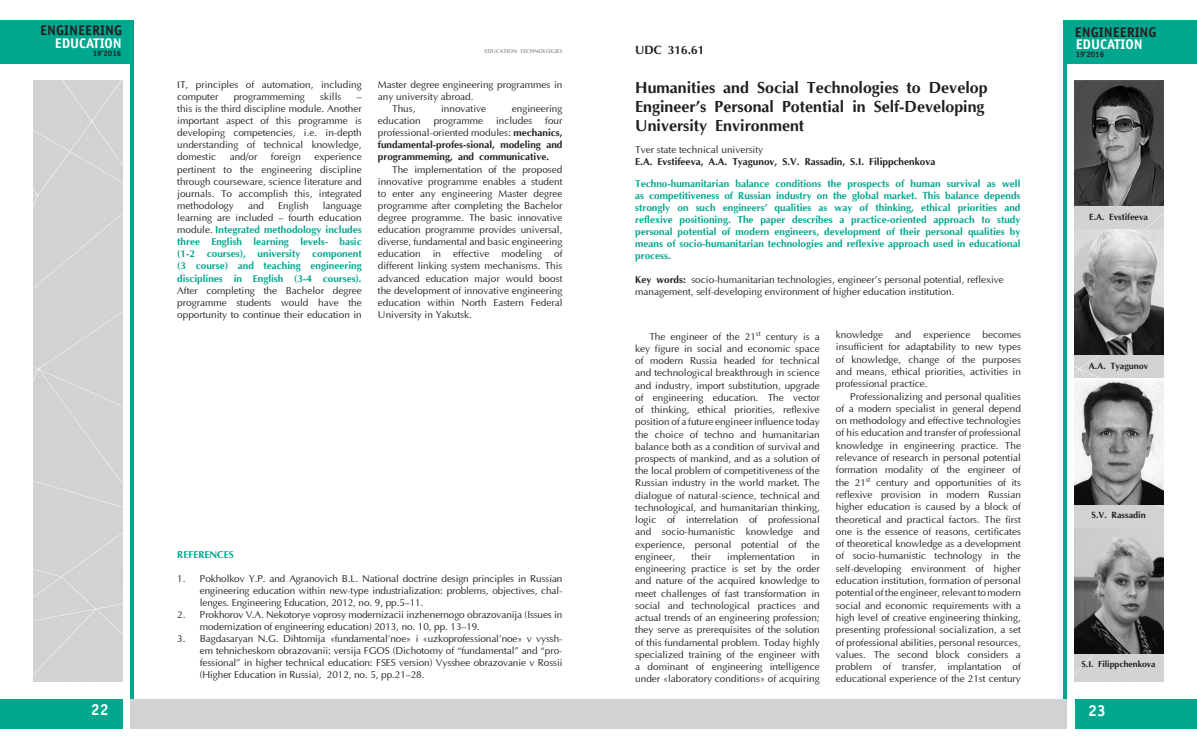
<style>
.page{position:relative;width:1197px;height:755px;background:#fff}
.page>*{position:absolute;margin:0;border:0;box-sizing:border-box;transform-origin:0 0}
.t1{font:700 16px/19.2px "AG Optima";color:#231f20}
.t2{font:700 16px "Officina Sans C";color:#fff}
.t3{font:700 14px "Officina Sans C";color:#231f20}
.t4{font:700 14px "Officina Sans C";color:#fff}
.t5{font:700 12px "AG Optima";color:#231f20}
.t6{font:10px/12.2px "Optima";color:#231f20;text-align:justify}
.t7{font:700 10px/12px "AG Optima";color:#00a78f;text-align:justify}
.t8{font:700 10px/12.1px "AG Optima";color:#231f20}
.t9{font:700 9px "AG Optima";color:#231f20}
.t10{font:700 8.7px "AG Optima";color:#231f20}
.t11{font:700 8px "Officina Sans C";color:#231f20}
.t12{font:700 5.5px "AG Optima";letter-spacing:.01em;color:#939598}
.s1{font-family:"Optima";font-weight:400;color:#231f20}
.s2{font-family:"AG Optima";font-weight:700}
</style>
<div class="page">
<div style="left:1063px;top:20px;width:133px;height:43px;background:#00a78f"></div>
<div style="left:1074px;top:698px;width:122px;height:30px;background:#00a78f"></div>
<hr style="left:1063px;top:45px;width:3px;height:653px;background:#00a78f">
<div style="left:598px;top:698px;width:468px;height:30px;background:#d1d2d4"></div>
<img style="left:1074px;top:80px;width:89px;height:601px">
<div style="left:0;top:698px;width:122px;height:30px;background:#00a78f"></div>
<div style="left:0;top:20px;width:133px;height:43px;background:#00a78f"></div>
<hr style="left:130px;top:45px;width:3px;height:653px;background:#00a78f">
<div style="left:33px;top:80px;width:89px;height:601px;background:#d3d3d3"></div>
<div style="left:130px;top:698px;width:468px;height:30px;background:#d1d2d4"></div>
<img style="left:1074px;top:80px;width:88px;height:126px">
<img style="left:1074px;top:229px;width:88px;height:125px">
<img style="left:1074px;top:378px;width:88px;height:126px">
<img style="left:1074px;top:528px;width:89px;height:125px">
<h2 class="t3" style="left:40px;top:23px;width:83px">ENGINEERING</h2>
<h2 class="t4" style="left:55px;top:35px;width:69px">EDUCATION</h2>
<p class="t11" style="left:93px;top:49px;width:30px">19’2016</p>
<p class="t12" style="left:484px;top:48px;width:79px">EDUCATION TECHNOLOGIES</p>
<p class="t6" style="left:177px;top:79px;width:186px">IT, principles of automation, including computer</p>
<p class="t6" style="left:234px;top:91px;width:73px">programmeming</p>
<p class="t6" style="left:320px;top:91px;width:23px">skills</p>
<p class="t6" style="left:177px;top:91px;width:186px;text-indent:179px">– this is the third discipline module. Another important aspect of this programme is developing competencies, i.e. in-depth understanding of technical knowledge, domestic</p>
<p class="t6" style="left:230px;top:151px;width:29px">and/or</p>
<p class="t6" style="left:271px;top:151px;width:32px">foreign</p>
<p class="t6" style="left:177px;top:151px;width:186px;text-indent:137px">experience pertinent to the engineering discipline through courseware, science literature and journals. To accomplish this, integrated methodology</p>
<p class="t6" style="left:177px;top:200px;width:186px;text-align:right">language<br>learning are included – fourth education</p>
<p class="t7" style="left:177px;top:224px;width:186px"><span class="s1">module.</span> Integrated methodology includes three English learning levels- basic (1-2 courses), university component (3 course) and teaching engineering disciplines in English (3-4 courses).</p>
<p class="t6" style="left:177px;top:284px;width:186px">After completing the Bachelor degree programme students would have the opportunity to continue their education in</p>
<p class="t6" style="left:248px;top:200px;width:18px">and</p>
<p class="t6" style="left:278px;top:200px;width:32px">English</p>
<p class="t6" style="left:378px;top:79px;width:186px">Master degree engineering programmes in</p>
<p class="t6" style="left:378px;top:91px;width:97px">any university abroad.</p>
<p class="t6" style="left:392px;top:103px;width:25px">Thus,</p>
<p class="t6" style="left:441px;top:103px;width:47px">innovative</p>
<p class="t6" style="left:512px;top:103px;width:52px">engineering</p>
<p class="t6" style="left:378px;top:115px;width:44px">education</p>
<p class="t6" style="left:433px;top:115px;width:51px">programme</p>
<p class="t6" style="left:496px;top:115px;width:38px">includes</p>
<p class="t6" style="left:378px;top:115px;width:186px;text-align:right">four<br>professional-oriented modules: <span class="s2">mechanics,</span></p>
<p class="t8" style="left:378px;top:139px;width:186px">fundamental-profes-sional, modeling and programmeming, and communicative.</p>
<p class="t6" style="left:378px;top:163px;width:186px;text-indent:14px">The implementation of the proposed innovative programme enables a student to enter any engineering Master degree programme after completing the Bachelor degree programme. The basic innovative education programme provides universal, diverse, fundamental and basic engineering education in effective modeling of different linking system mechanisms. This advanced education major would boost the development of innovative engineering education within North Eastern Federal University in Yakutsk.</p>
<h1 class="t2" style="left:91px;top:700px;width:19px">22</h1>
<p class="t7" style="left:177px;top:548px;width:58px">REFERENCES</p>
<p class="t6" style="left:200px;top:572px;width:364px;text-indent:-23px">1. Pokholkov Y.P. and Agranovich B.L. National doctrine design principles in Russian engineering education within new-type industrialization: problems, objectives, chal&shy;lenges. Engineering Education, 2012, no. 9, pp.5–11.</p>
<p class="t6" style="left:200px;top:608px;width:364px;text-indent:-23px">2. Prokhorov V.A. Nekotorye voprosy modernizacii inzhenernogo obrazovanija (Issues in modernization of engineering education) 2013, no. 10, pp. 13–19.</p>
<p class="t6" style="left:200px;top:632px;width:364px;text-indent:-23px">3. Bagdasaryan N.G. Dihtomija «fundamental’noe» i «uzkoprofessional’noe» v vyssh&shy;em tehnicheskom obrazovanii: versija FGOS (Dichotomy of “fundamental” and “pro&shy;fessional” in higher technical education: FSES version) Vysshee obrazovanie v Rossii (Higher Education in Russia), 2012, no. 5, pp.21–28.</p>
<p class="t5" style="left:635px;top:43px;width:71px">UDC 316.61</p>
<h1 class="t1" style="left:635px;top:78px;width:354px">Humanities and Social Technologies to Develop<br>Engineer’s Personal Potential in Self-Developing<br>University Environment</h1>
<p class="t6" style="left:635px;top:144px;width:129px">Tver state technical university</p>
<p class="t8" style="left:635px;top:156px;width:301px">E.A. Evstifeeva, A.A. Tyagunov, S.V. Rassadin, S.I. Filippchenkova</p>
<p class="t7" style="left:635px;top:178px;width:386px">Techno-humanitarian balance conditions the prospects of human survival as well as competitiveness of Russian industry on the global market. This balance depends strongly on such engineers’ qualities as way of thinking, ethical priorities and reflexive positioning. The paper describes a practice-oriented approach to study personal potential of modern engineers, development of their personal qualities by means of socio-humanitarian technologies and reflexive approach used in educational process.</p>
<p class="t6" style="left:635px;top:274px;width:370px"><span class="s2">Key words:</span> socio-humanitarian technologies, engineer’s personal potential, reflexive management, self-developing environment of higher education institution.</p>
<p class="t6" style="left:635px;top:330px;width:186px;text-indent:14px">The engineer of the 21<sup>st</sup> century is a key figure in social and economic space of modern Russia headed for technical and technological breakthrough in science and industry, import substitution, upgrade of engineering education. The vector of thinking, ethical priorities, reflexive position of a future engineer influence today the choice of techno and humanitarian balance both as a condition of survival and prospects of mankind, and as a solution of the local problem of competitiveness of the Russian industry in the world market. The dialogue of natural-science, technical and technological, and humanitarian thinking, logic of interrelation of professional and socio-humanistic knowledge and experience, personal potential of the engineer,</p>
<p class="t6" style="left:691px;top:550px;width:21px">their</p>
<p class="t6" style="left:727px;top:550px;width:69px">implementation</p>
<p class="t6" style="left:635px;top:550px;width:186px;text-indent:176px">in engineering practice is set by the order and nature of the acquired knowledge to meet challenges of fast transformation in social and technological practices and actual trends of an engineering profession; they serve as prerequisites of the solution of this fundamental problem. Today highly specialized training of the engineer with a dominant of engineering intelligence under «laboratory conditions» of acquiring</p>
<p class="t6" style="left:835px;top:329px;width:186px">knowledge and experience becomes insufficient for adaptability to new types of knowledge, change of the purposes and means, ethical priorities, activities in professional practice.</p>
<p class="t6" style="left:835px;top:390px;width:186px;text-indent:14px">Professionalizing and personal qualities of a modern specialist in general depend on methodology and effective technologies of his education and transfer of professional knowledge in engineering practice. The relevance of research in personal potential formation modality of the engineer of the 21<sup>st</sup> century and opportunities of its reflexive provision in modern Russian higher education is caused by a block of theoretical and practical factors. The first one is the essence of reasons, certificates of theoretical knowledge as a development of socio-humanistic technology in the self-developing environment of higher education institution, formation of personal potential of the engineer, relevant to modern social and economic requirements with a high level of creative engineering thinking, presenting professional socialization, a set of professional abilities, personal resources, values. The second block considers a problem of transfer, implantation of educational experience of the 21st century</p>
<h2 class="t3" style="left:1074px;top:24px;width:83px">ENGINEERING</h2>
<h2 class="t4" style="left:1075px;top:36px;width:69px">EDUCATION</h2>
<p class="t11" style="left:1075px;top:49px;width:30px">19’2016</p>
<p class="t9" style="left:1089px;top:211px;width:60px">E.A. Evstifeeva</p>
<p class="t9" style="left:1088px;top:360px;width:61px">A.A. Tyagunov</p>
<p class="t9" style="left:1091px;top:510px;width:56px">S.V. Rassadin</p>
<p class="t10" style="left:1081px;top:659px;width:75px">S.I. Filippchenkova</p>
<h1 class="t2" style="left:1088px;top:700px;width:19px">23</h1>
</div>
